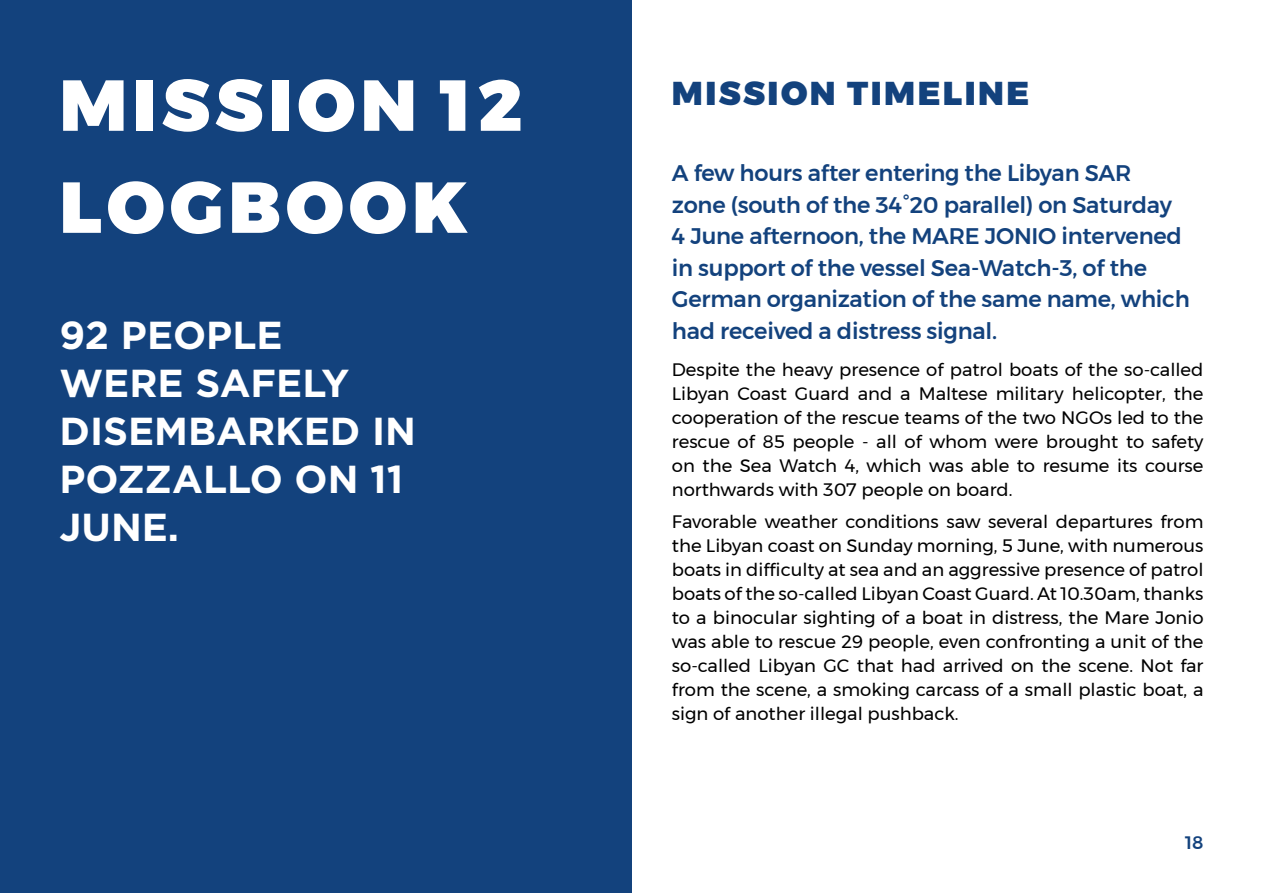
<style>
.page{position:relative;width:1263px;height:893px;background:#fff}
.page>*{position:absolute;margin:0;border:0;box-sizing:border-box;transform-origin:0 0}
.t1{font:900 72px/102px "Montserrat";letter-spacing:.075em;color:#fff}
.t2{font:700 39px/48px "Gotham";color:#fff}
.t3{font:900 33px "Montserrat";letter-spacing:.075em;color:#13427d}
.t4{font:500 22.5px/31.5px "Montserrat";letter-spacing:-.01em;color:#13427d}
.t5{font:18px/24px "Montserrat";color:#000;text-align:justify}
.t6{font:500 18px "Montserrat";color:#13427d}
</style>
<div class="page">
<div style="left:0;top:0;width:631px;height:893px;background:#13427d"></div>
<h1 class="t1" style="left:60px;top:55px;width:465px">MISSION 12<br>LOGBOOK</h1>
<h2 class="t2" style="left:60px;top:310px;width:358px">92 PEOPLE<br>WERE SAFELY<br>DISEMBARKED IN<br>POZZALLO ON 11<br>JUNE.</h2>
<h3 class="t3" style="left:672px;top:66px;width:359px">MISSION TIMELINE</h3>
<p class="t4" style="left:672px;top:157px;width:519px">A few hours after entering the Libyan SAR zone (south of the 34°20 parallel) on Saturday 4 June afternoon, the MARE JONIO intervened in support of the vessel Sea-Watch-3, of the German organization of the same name, which had received a distress signal.</p>
<p class="t5" style="left:672px;top:357px;width:533px">Despite the heavy presence of patrol boats of the so-called Libyan Coast Guard and a Maltese military helicopter, the cooperation of the rescue teams of the two NGOs led to the rescue of 85 people - all of whom were brought to safety on the Sea Watch 4, which was able to resume its course northwards with 307 people on board.</p>
<p class="t5" style="left:672px;top:509px;width:533px">Favorable weather conditions saw several departures from the Libyan coast on Sunday morning, 5 June, with numerous boats in difficulty at sea and an aggressive presence of patrol boats of the so-called Libyan Coast Guard. At 10.30am, thanks to a binocular sighting of a boat in distress, the Mare Jonio was able to rescue 29 people, even confronting a unit of the so-called Libyan GC that had arrived on the scene. Not far from the scene, a smoking carcass of a small plastic boat, a sign of another illegal pushback.</p>
<p class="t6" style="left:1185px;top:828px;width:20px">18</p>
</div>
